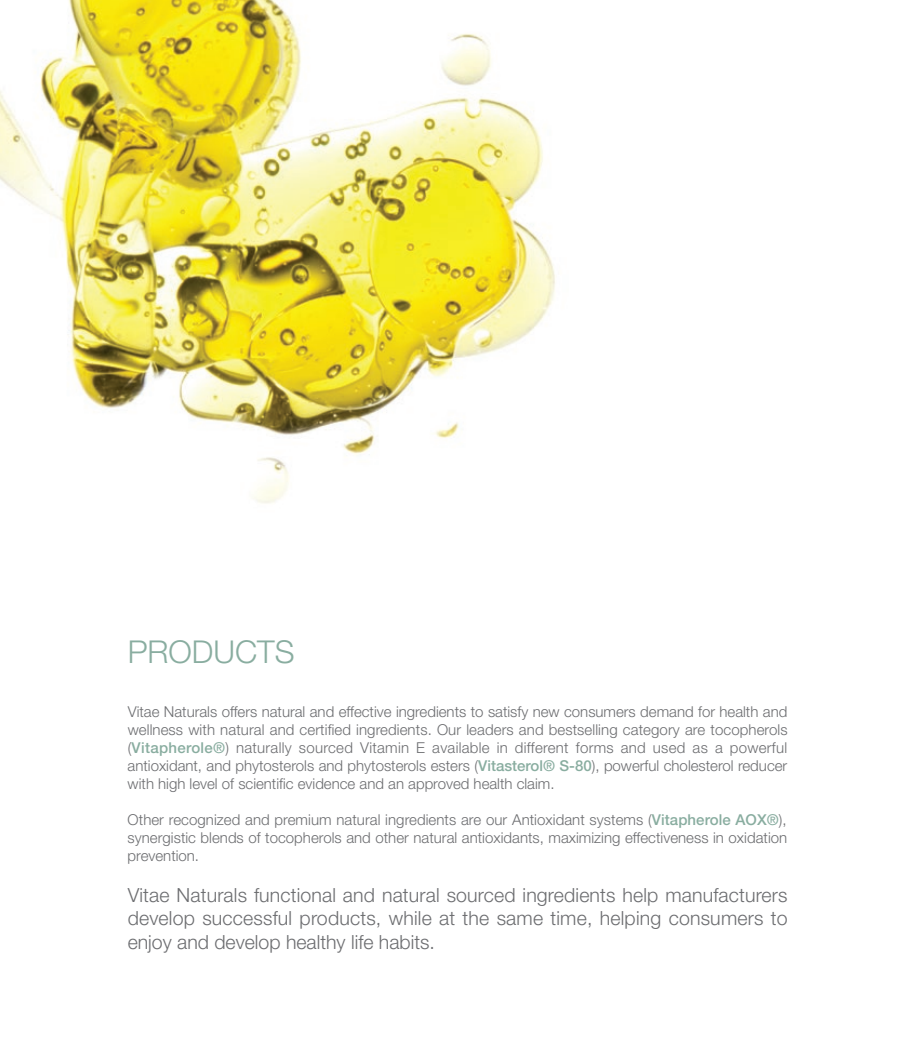
<style>
.page{position:relative;width:915px;height:1042px;background:#fff}
.page>*{position:absolute;margin:0;border:0;box-sizing:border-box;transform-origin:0 0}
.t1{font:300 31.5px "Helvetica Neue LT Std";color:#89ada0}
.t2{font:300 19.5px/23.4px "Helvetica Neue LT Std";color:#6c6d70;text-align:justify}
.t3{font:300 15px/18px "Helvetica Neue LT Std";color:#6c6d70;text-align:justify}
.s1{font-weight:500;color:#89ada0}
</style>
<div class="page">
<img style="left:0;top:0;width:555px;height:504px">
<h1 class="t1" style="left:128px;top:632px;width:168px">PRODUCTS</h1>
<p class="t3" style="left:128px;top:702px;width:661px">Vitae Naturals offers natural and effective ingredients to satisfy new consumers demand for health and wellness with natural and certified ingredients. Our leaders and bestselling category are tocopherols (<span class="s1">Vitapherole®</span>) naturally sourced Vitamin E available in different forms and used as a powerful antioxidant, and phytosterols and phytosterols esters (<span class="s1">Vitasterol® S-80</span>), powerful cholesterol reducer with high level of scientific evidence and an approved health claim.</p>
<p class="t3" style="left:128px;top:810px;width:660px">Other recognized and premium natural ingredients are our Antioxidant systems (<span class="s1">Vitapherole AOX®</span>), synergistic blends of tocopherols and other natural antioxidants, maximizing effectiveness in oxidation prevention.</p>
<h2 class="t2" style="left:128px;top:883px;width:661px">Vitae Naturals functional and natural sourced ingredients help manufacturers develop successful products, while at the same time, helping consumers to enjoy and develop healthy life habits.</h2>
</div>
